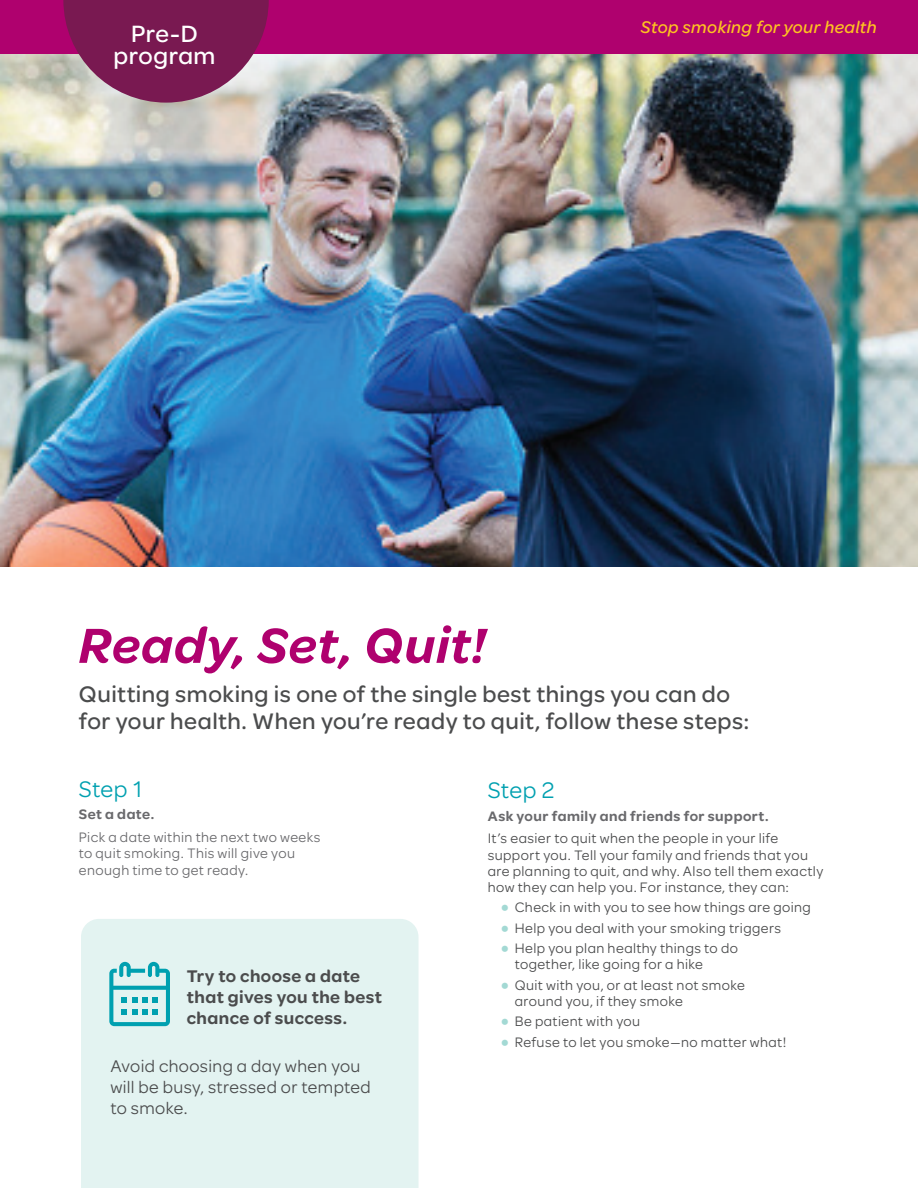
<style>
.page{position:relative;width:918px;height:1188px;background:#fff}
.page>*{position:absolute;margin:0;border:0;box-sizing:border-box;transform-origin:0 0}
.t1{font:italic 600 52.5px "Omnes Moda";letter-spacing:.02em;color:#af016e}
.t2{font:500 25.2px/21.8px "Omnes Moda";letter-spacing:.02em;color:#fff;text-align:center}
.t3{font:500 24px/27px "Omnes Moda";letter-spacing:.02em;color:#4b4c4d}
.t4{font:24px "Omnes Moda";letter-spacing:.01em;color:#00a0b0}
.t5{font:18px/21px "Omnes Moda";letter-spacing:.02em;color:#4b4c4d}
.t6{font:600 18px/21px "Omnes Moda";letter-spacing:.025em;color:#4b4c4d}
.t7{font:italic 500 18px "Omnes Moda";letter-spacing:.02em;color:#fec221}
.t8{font:14.7px/16.2px "Omnes Moda";letter-spacing:.03em;color:#4b4c4d}
.t9{font:14.7px/16.2px "Omnes Moda";letter-spacing:.025em;color:#69696c}
.t10{font:600 14.7px "Omnes Moda";letter-spacing:.035em;color:#69696c}
.s1{font-weight:700;font-size:21px;color:#a3d9d4}
</style>
<div class="page">
<div style="left:81px;top:919px;width:337px;height:269px;background:#e3f3f1"></div>
<img style="left:0;top:54px;width:918px;height:513px">
<div style="left:0;top:0;width:918px;height:54px;background:#af016e"></div>
<svg style="left:63px;top:0;width:206px;height:103px"></svg>
<svg style="left:109px;top:962px;width:61px;height:64px"></svg>
<h2 class="t2" style="left:114px;top:21px;width:103px">Pre-D program</h2>
<p class="t7" style="left:641px;top:15px;width:238px">Stop smoking for your health</p>
<h1 class="t1" style="left:79px;top:608px;width:408px">Ready, Set, Quit!</h1>
<h3 class="t3" style="left:79px;top:680px;width:672px">Quitting smoking is one of the single best things you can do for your health. When you’re ready to quit, follow these steps:</h3>
<h3 class="t4" style="left:79px;top:772px;width:65px">Step 1</h3>
<p class="t10" style="left:79px;top:804px;width:77px">Set a date.</p>
<p class="t9" style="left:79px;top:828px;width:243px">Pick a date within the next two weeks to quit smoking. This will give you enough time to get ready.</p>
<p class="t6" style="left:187px;top:965px;width:197px">Try to choose a date that gives you the best chance of success.</p>
<p class="t5" style="left:110px;top:1054px;width:262px">Avoid choosing a day when you will be busy, stressed or tempted to smoke.</p>
<h3 class="t4" style="left:488px;top:774px;width:68px">Step 2</h3>
<p class="t10" style="left:488px;top:805px;width:283px">Ask your family and friends for support.</p>
<p class="t8" style="left:488px;top:830px;width:337px">It’s easier to quit when the people in your life support you. Tell your family and friends that you are planning to quit, and why. Also tell them exactly how they can help you. For instance, they can:</p>
<p class="t8" style="left:501px;top:898px;width:311px"><span class="s1">•</span> Check in with you to see how things are going</p>
<p class="t8" style="left:501px;top:919px;width:282px"><span class="s1">•</span> Help you deal with your smoking triggers</p>
<p class="t8" style="left:515px;top:939px;width:225px;text-indent:-14px"><span class="s1">•</span> Help you plan healthy things to do together, like going for a hike</p>
<p class="t8" style="left:515px;top:976px;width:232px;text-indent:-14px"><span class="s1">•</span> Quit with you, or at least not smoke around you, if they smoke</p>
<p class="t8" style="left:501px;top:1012px;width:140px"><span class="s1">•</span> Be patient with you</p>
<p class="t8" style="left:501px;top:1033px;width:287px"><span class="s1">•</span> Refuse to let you smoke—no matter what!</p>
</div>
